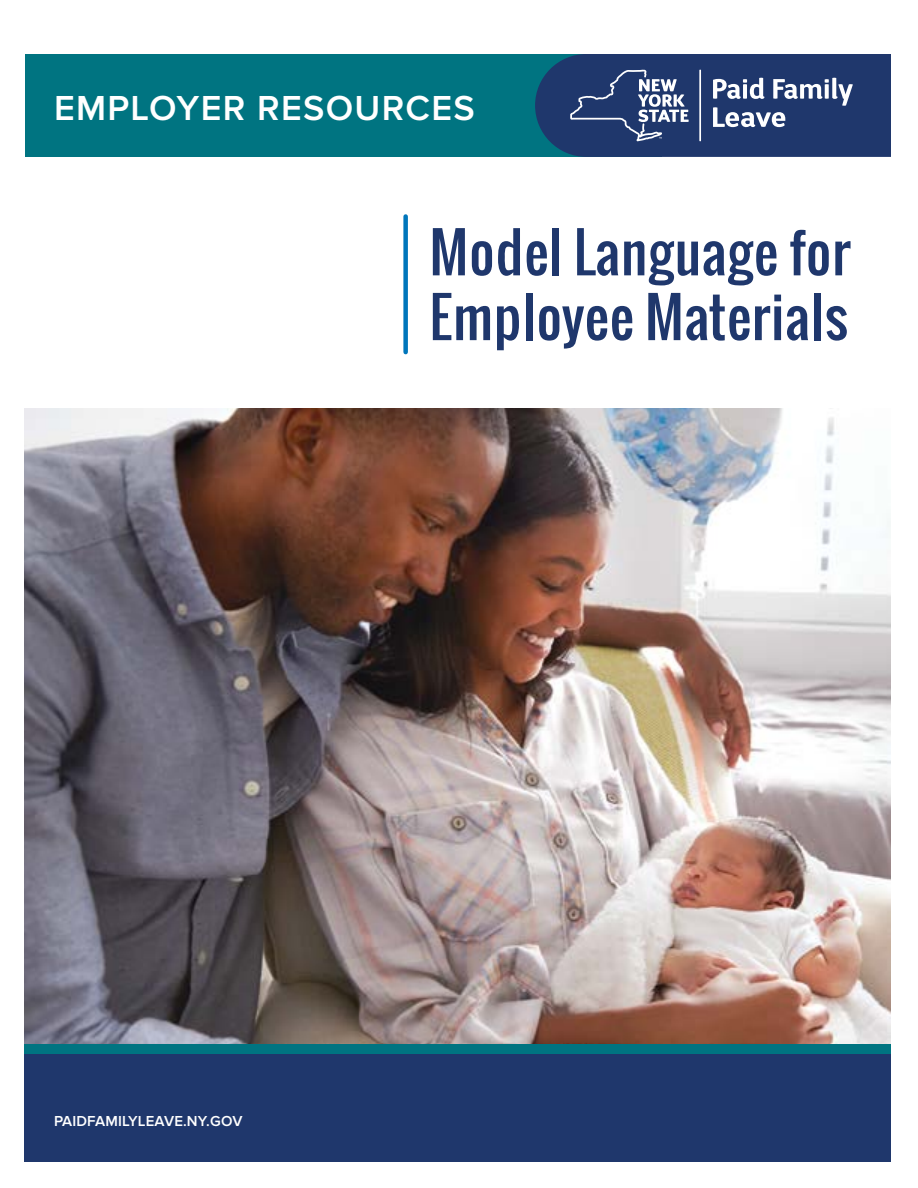
<style>
.page{position:relative;width:918px;height:1188px;background:#fff}
.page>*{position:absolute;margin:0;border:0;box-sizing:border-box;transform-origin:0 0}
.t1{font:54px/64.8px "Oswald";letter-spacing:.02em;color:#1f376c}
.t2{font:600 36px "Proxima Nova";letter-spacing:.035em;color:#fff}
.t3{font:600 15px "Proxima Nova";letter-spacing:.01em;color:#fff}
</style>
<div class="page">
<div style="left:25px;top:1034px;width:866px;height:32px;background:#007481"></div>
<div style="left:25px;top:54px;width:637px;height:103px;background:#007481"></div>
<div style="left:25px;top:1054px;width:866px;height:108px;background:#1f376c"></div>
<div style="left:403px;top:216px;width:5px;height:136px;background:#0076bb"></div>
<svg style="left:535px;top:54px;width:356px;height:103px"></svg>
<hr style="left:699px;top:70px;width:2px;height:71px;background:#fff">
<img style="left:25px;top:408px;width:866px;height:636px">
<p class="t2" style="left:54px;top:87px;width:422px">EMPLOYER RESOURCES</p>
<p class="t1" style="left:429px;top:219px;width:422px">Model Language for<br>Employee Materials</p>
<p class="t3" style="left:54px;top:1112px;width:190px">PAIDFAMILYLEAVE.NY.GOV</p>
</div>
